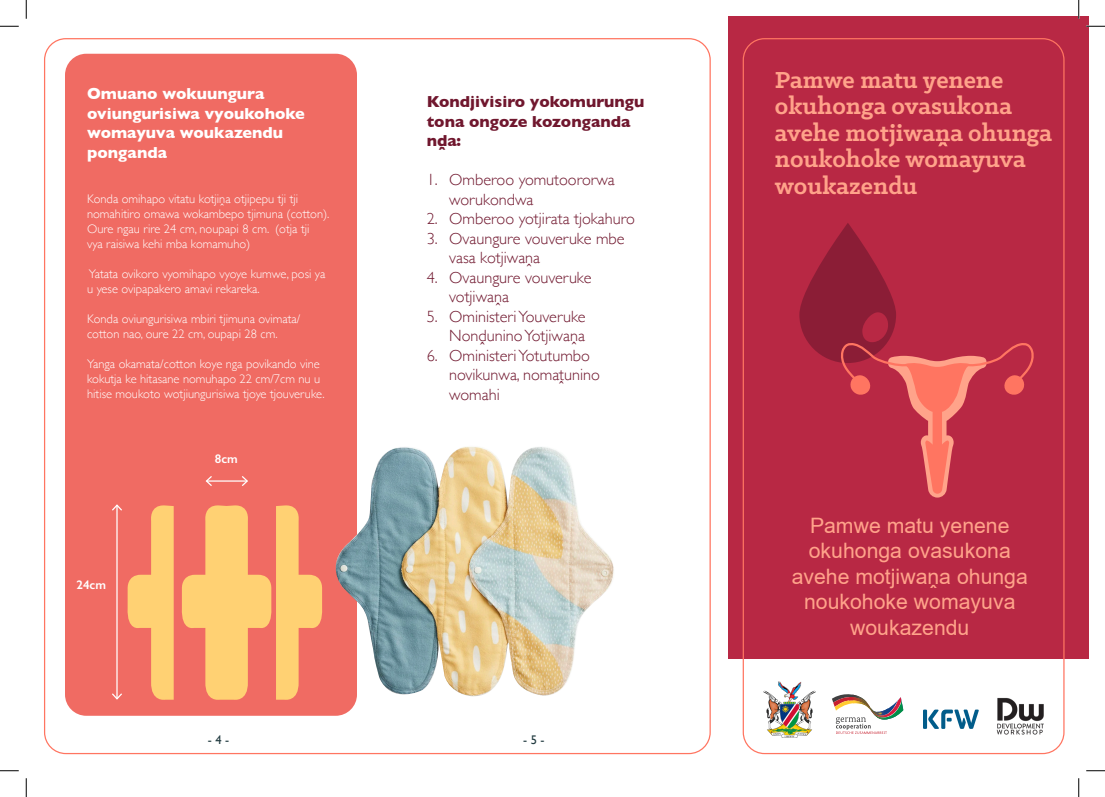
<style>
.page{position:relative;width:1105px;height:797px;background:#fff}
.page>*{position:absolute;margin:0;border:0;box-sizing:border-box;transform-origin:0 0}
.t1{font:700 26.25px/26.5px "Klinic Slab";color:#ffa38a}
.t2{font:21.25px/25.5px "Namibian Arial";color:#ffa38a;text-align:center}
.t3{font:300 16.25px/19.5px "Gill Sans";color:#70172e}
.t4{font:700 16.25px/19.5px "Gill Sans";color:#fff}
.t5{font:700 16.25px/19.5px "Gill Sans";color:#70172e}
.t6{font:300 12.5px/15px "Gill Sans";color:#fff}
.t7{font:600 12.5px "Gill Sans";color:#fff}
.no_indent_message{font:12.5px "Gill Sans";color:#243d42}
</style>
<div class="page">
<div style="left:65px;top:54px;width:292px;height:661px;background:#f06b63;border-radius:21px"></div>
<div style="left:728px;top:16px;width:361px;height:642px;background:#b82844"></div>
<svg style="left:799px;top:223px;width:97px;height:140px;fill:#8b1d36"></svg>
<svg style="left:838px;top:312px;width:196px;height:185px"></svg>
<img style="left:335px;top:446px;width:279px;height:251px">
<svg style="left:181px;top:505px;width:142px;height:195px"></svg>
<svg style="left:112px;top:504px;width:62px;height:196px"></svg>
<hr style="left:206px;top:480px;width:41px;height:1px;background:#fff">
<svg style="left:205px;top:476px;width:8px;height:10px"></svg>
<svg style="left:240px;top:476px;width:8px;height:10px"></svg>
<img style="left:763px;top:681px;width:53px;height:56px">
<hr style="left:923px;top:709px;width:4px;height:20px;background:#015c8a">
<svg style="left:928px;top:709px;width:51px;height:20px"></svg>
<svg style="left:832px;top:694px;width:71px;height:40px"></svg>
<img style="left:871px;top:710px;width:17px;height:1px">
<img style="left:871px;top:711px;width:17px;height:6px">
<img style="left:997px;top:697px;width:47px;height:38px">
<svg style="left:938px;top:142px;width:10px;height:4px"></svg>
<svg style="left:0;top:25px;width:19px;height:2px"></svg>
<svg style="left:1086px;top:25px;width:19px;height:2px"></svg>
<svg style="left:0;top:770px;width:19px;height:1px"></svg>
<svg style="left:1086px;top:770px;width:19px;height:1px"></svg>
<svg style="left:25px;top:0;width:2px;height:19px"></svg>
<svg style="left:25px;top:778px;width:2px;height:19px"></svg>
<svg style="left:1078px;top:0;width:1px;height:19px"></svg>
<svg style="left:1078px;top:778px;width:1px;height:19px"></svg>
<p class="t4" style="left:87px;top:83px;width:219px">Omuano wokuungura oviungurisiwa vyoukohoke womayuva woukazendu ponganda</p>
<p class="t6" style="left:87px;top:190px;width:244px">Konda omihapo vitatu kotjiṋa otjipepu tji tji nomahitiro omawa wokambepo tjimuna (cotton).<br>Oure ngau rire 24 cm, noupapi 8 cm. (otja tji<br>vya raisiwa kehi mba komamuho)</p>
<p class="t6" style="left:87px;top:265px;width:240px">Yatata ovikoro vyomihapo vyoye kumwe, posi ya u yese ovipapakero amavi rekareka.</p>
<p class="t6" style="left:87px;top:310px;width:215px">Konda oviungurisiwa mbiri tjimuna ovimata/ cotton nao, oure 22 cm, oupapi 28 cm.</p>
<p class="t6" style="left:87px;top:355px;width:239px">Yanga okamata/cotton koye nga povikando vine kokutja ke hitasane nomuhapo 22 cm/7cm nu u hitise moukoto wotjiungurisiwa tjoye tjouveruke.</p>
<p class="t7" style="left:76px;top:577px;width:31px">24cm</p>
<p class="t7" style="left:215px;top:451px;width:24px">8cm</p>
<p class="t5" style="left:427px;top:91px;width:219px">Kondjivisiro yokomurungu tona ongoze kozonganda nḓa:</p>
<p class="t3" style="left:449px;top:169px;width:167px;text-indent:-22px">1. Omberoo yomutoororwa worukondwa</p>
<p class="t3" style="left:427px;top:208px;width:210px">2. Omberoo yotjirata tjokahuro</p>
<p class="t3" style="left:449px;top:228px;width:177px;text-indent:-22px">3. Ovaungure vouveruke mbe vasa kotjiwaṋa</p>
<p class="t3" style="left:449px;top:267px;width:144px;text-indent:-22px">4. Ovaungure vouveruke votjiwaṋa</p>
<p class="t3" style="left:427px;top:306px;width:160px;text-align:right">5. Oministeri Youveruke<br>Nonḓunino Yotjiwaṋa</p>
<p class="t3" style="left:449px;top:345px;width:152px;text-indent:-22px">6. Oministeri Yotutumbo novikunwa, nomaṱunino womahi</p>
<p class="no_indent_message" style="left:208px;top:732px;width:23px">- 4 -</p>
<p class="no_indent_message" style="left:523px;top:732px;width:23px">- 5 -</p>
<p class="t1" style="left:775px;top:66px;width:279px">Pamwe matu yenene okuhonga ovasukona avehe motjiwana ohunga noukohoke womayuva woukazendu</p>
<p class="t2" style="left:792px;top:512px;width:238px">Pamwe matu yenene okuhonga ovasukona avehe motjiwa¿a ohunga noukohoke womayuva woukazendu</p>
</div>
